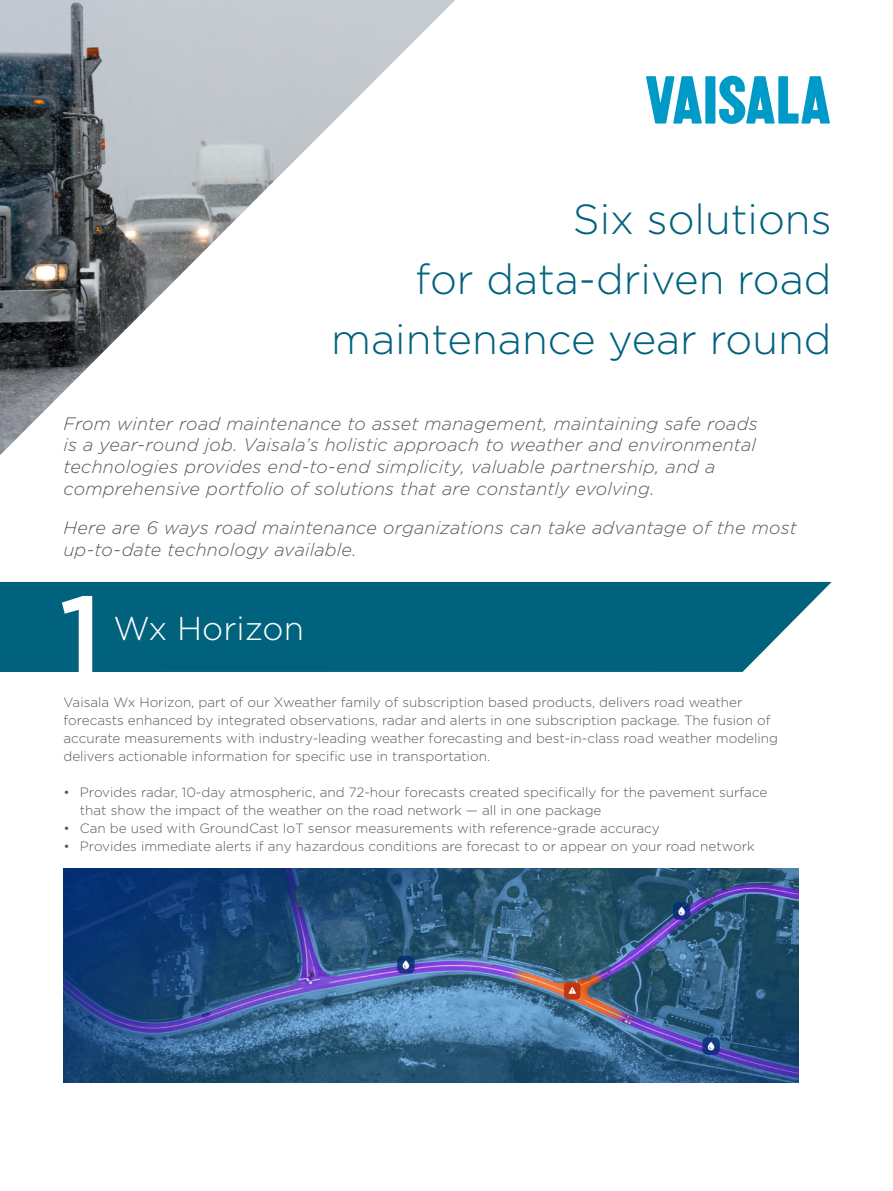
<style>
.page{position:relative;width:893px;height:1191px;background:#fff}
.page>*{position:absolute;margin:0;border:0;box-sizing:border-box;transform-origin:0 0}
.t1{font:500 110.85px "Gotham";color:#fff}
.t2{font:300 42px/60px "Gotham";color:#00627d;text-align:right}
.t3{font:300 33px "Gotham";color:#fff}
.t4{font:italic 300 18px/21.6px "Gotham";letter-spacing:.01em;color:#58595b}
.t5{font:300 13.5px/18px "Gotham";color:#58595b}
</style>
<div class="page">
<img style="left:63px;top:869px;width:736px;height:213px">
<div style="left:0;top:582px;width:832px;height:90px;background:#00627d"></div>
<img style="left:0;top:0;width:455px;height:454px">
<svg style="left:646px;top:76px;width:56px;height:48px"></svg>
<div style="left:705px;top:76px;width:10px;height:48px;background:#009ac8"></div>
<svg style="left:719px;top:76px;width:111px;height:48px"></svg>
<h2 class="t2" style="left:331px;top:188px;width:502px">Six solutions<br>for data-driven road maintenance year round</h2>
<p class="t4" style="left:63px;top:412px;width:696px">From winter road maintenance to asset management, maintaining safe roads is a year-round job. Vaisala’s holistic approach to weather and environmental technologies provides end-to-end simplicity, valuable partnership, and a comprehensive portfolio of solutions that are constantly evolving.</p>
<h3 class="t4" style="left:63px;top:516px;width:735px">Here are 6 ways road maintenance organizations can take advantage of the most up-to-date technology available.</h3>
<h1 class="t1" style="left:59px;top:562px;width:45px">1</h1>
<h3 class="t3" style="left:113px;top:607px;width:192px">Wx Horizon</h3>
<p class="t5" style="left:63px;top:692px;width:716px">Vaisala Wx Horizon, part of our Xweather family of subscription based products, delivers road weather forecasts enhanced by integrated observations, radar and alerts in one subscription package. The fusion of accurate measurements with industry-leading weather forecasting and best-in-class road weather modeling delivers actionable information for specific use in transportation.</p>
<p class="t5" style="left:80px;top:782px;width:689px;text-indent:-16px">• Provides radar, 10-day atmospheric, and 72-hour forecasts created specifically for the pavement surface that show the impact of the weather on the road network — all in one package</p>
<p class="t5" style="left:63px;top:818px;width:598px">• Can be used with GroundCast IoT sensor measurements with reference-grade accuracy</p>
<p class="t5" style="left:63px;top:836px;width:693px">• Provides immediate alerts if any hazardous conditions are forecast to or appear on your road network</p>
</div>
